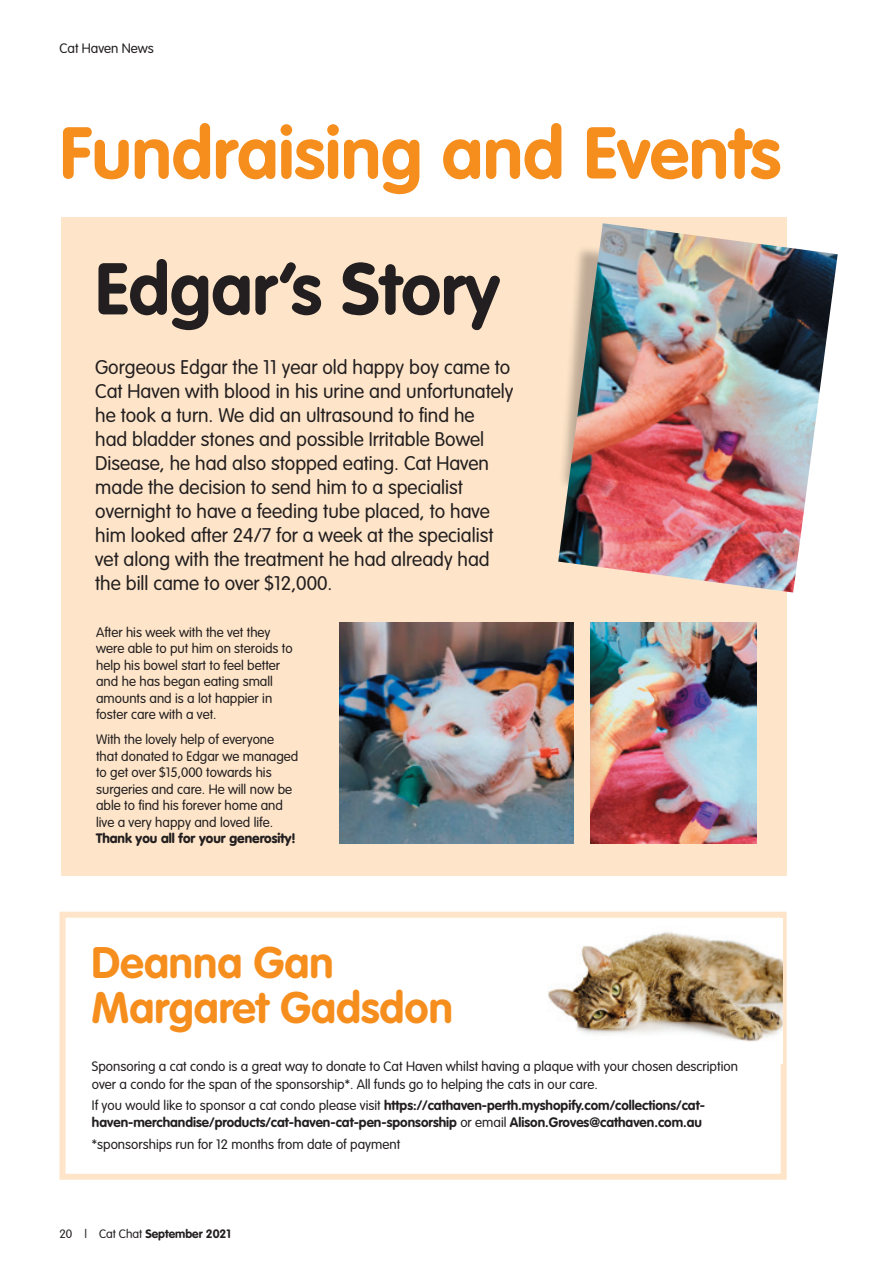
<style>
.page{position:relative;width:893px;height:1263px;background:#fff}
.page>*{position:absolute;margin:0;border:0;box-sizing:border-box;transform-origin:0 0}
.t1{font:700 72px "VAG Rounded";color:#f68e1e}
.t2{font:700 72px "VAG Rounded";color:#231f20}
.t3{font:700 43.5px/45px "VAG Rounded";color:#f68e1e}
.t4{font:300 19.5px/24px "VAG Rounded";color:#231f20}
.t5{font:300 13.5px/16.5px "VAG Rounded";color:#231f20}
.t6{font:700 13.5px/17.2px "VAG Rounded";color:#231f20}
.t7{font:900 13.5px "VAG Rounded";color:#231f20}
.t8{font:700 12px "VAG Rounded";color:#231f20}
.s1{font-weight:300}
</style>
<div class="page">
<svg style="left:59px;top:911px;width:728px;height:269px"></svg>
<img style="left:548px;top:918px;width:234px;height:145px">
<div style="left:61px;top:218px;width:726px;height:658px;background:#fee5c9"></div>
<img style="left:590px;top:622px;width:167px;height:221px">
<img style="left:339px;top:622px;width:235px;height:221px">
<img style="left:558px;top:223px;width:280px;height:369px">
<p class="t5" style="left:60px;top:40px;width:96px">Cat Haven News</p>
<h1 class="t1" style="left:60px;top:111px;width:723px">Fundraising and Events</h1>
<h1 class="t2" style="left:95px;top:247px;width:406px">Edgar’s Story</h1>
<p class="t4" style="left:95px;top:355px;width:420px">Gorgeous Edgar the 11 year old happy boy came to Cat Haven with blood in his urine and unfortunately he took a turn. We did an ultrasound to find he<br>had bladder stones and possible Irritable Bowel Disease, he had also stopped eating. Cat Haven made the decision to send him to a specialist overnight to have a feeding tube placed, to have him looked after 24/7 for a week at the specialist vet along with the treatment he had already had the bill came to over $12,000.</p>
<p class="t5" style="left:96px;top:624px;width:198px">After his week with the vet they were able to put him on steroids to help his bowel start to feel better and he has began eating small amounts and is a lot happier in foster care with a vet.</p>
<p class="t5" style="left:96px;top:731px;width:204px">With the lovely help of everyone that donated to Edgar we managed to get over $15,000 towards his surgeries and care. He will now be able to find his forever home and live a very happy and loved life.</p>
<p class="t7" style="left:96px;top:830px;width:201px">Thank you all for your generosity!</p>
<h2 class="t3" style="left:92px;top:940px;width:363px">Deanna Gan<br>Margaret Gadsdon</h2>
<p class="t5" style="left:92px;top:1058px;width:647px;line-height:17.2px">Sponsoring a cat condo is a great way to donate to Cat Haven whilst having a plaque with your chosen description over a condo for the span of the sponsorship*. All funds go to helping the cats in our care.</p>
<p class="t6" style="left:92px;top:1096px;width:614px"><span class="s1">If you would like to sponsor a cat condo please visit</span> https://cathaven-perth.myshopify.com/collections/cat&shy;haven-merchandise/products/cat-haven-cat-pen-sponsorship <span class="s1">or email</span> Alison.Groves@cathaven.com.au</p>
<p class="t5" style="left:92px;top:1136px;width:310px">*sponsorships run for 12 months from date of payment</p>
<p class="t8" style="left:60px;top:1227px;width:173px"><span class="s1">20 | Cat Chat</span> September 2021</p>
</div>
